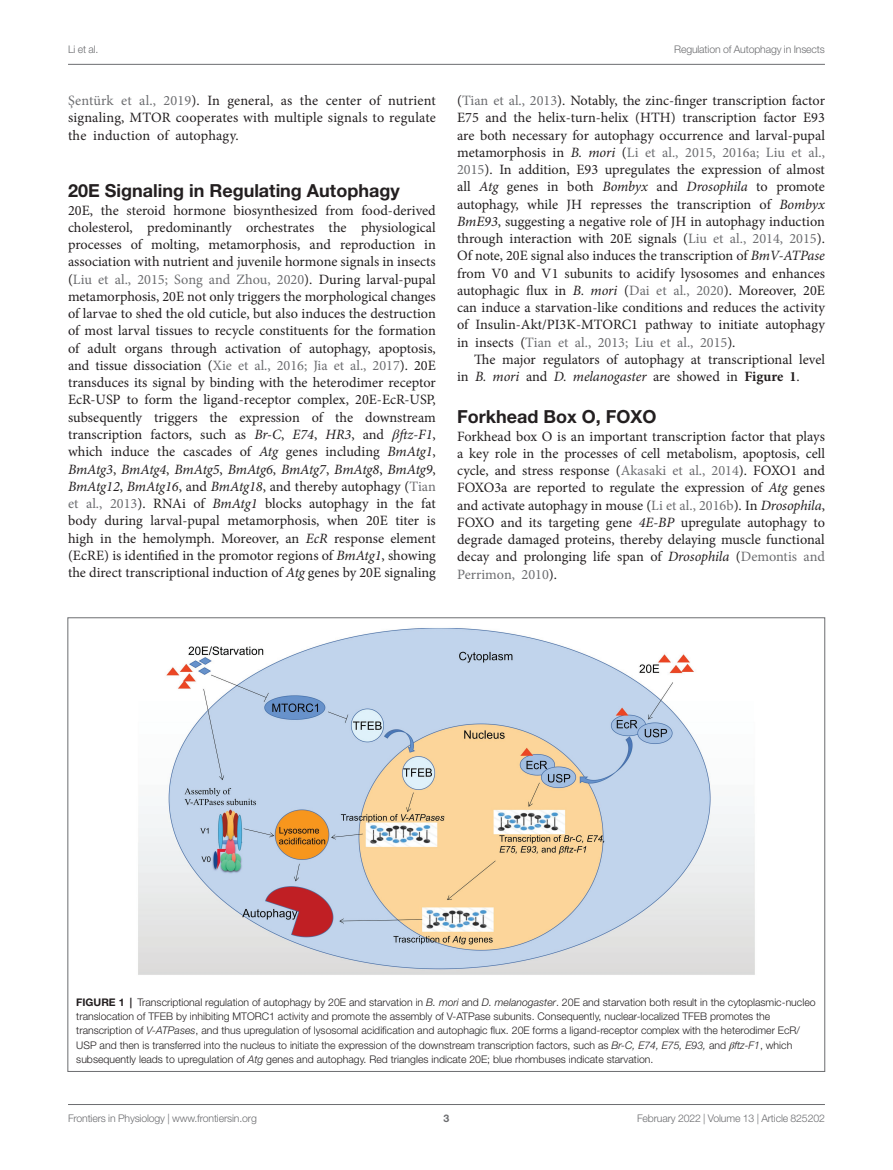
<style>
.page{position:relative;width:893px;height:1170px;background:#fff}
.page>*{position:absolute;margin:0;border:0;box-sizing:border-box;transform-origin:0 0}
.HEAD_2{font:700 18px "Helvetica Neue LT Std";color:#231f20}
.TEXT_FLUSH{font:14.25px/17.2px "Minion Pro";color:#231f20;text-align:justify}
.TEXT{font:14.25px/17.2px "Minion Pro";color:#231f20;text-align:justify}
.FIG_LEG{font:300 10.5px/14.2px "Helvetica Neue LT Std";color:#231f20}
.t1{font:300 10.5px "Helvetica Neue LT Std";letter-spacing:-.015em;color:#6c6d70}
.t2{font:700 10.5px "Helvetica Neue LT Std";color:#6c6d70}
.s1{color:#6c6d70}
.s2{font-style:italic}
.s3{font-family:"STIX General";font-style:italic}
.s4{font-weight:700}
.s5{font-family:"STIX General";font-weight:400;font-style:italic}
</style>
<div class="page">
<hr style="left:68px;top:64px;width:757px;height:1px;background:#6c6d70">
<hr style="left:68px;top:1104px;width:757px;height:1px;background:#6c6d70">
<img style="left:138px;top:628px;width:617px;height:347px">
<p class="t1" style="left:68px;top:42px;width:32px">Li et al.</p>
<p class="t1" style="left:674px;top:42px;width:152px">Regulation of Autophagy in Insects</p>
<p class="TEXT" style="left:68px;top:92px;width:369px"><span class="s1">Şentürk et al., 2019</span>). In general, as the center of nutrient signaling, MTOR cooperates with multiple signals to regulate the induction of autophagy.</p>
<p class="HEAD_2" style="left:68px;top:180px;width:333px">20E Signaling in Regulating Autophagy</p>
<p class="TEXT_FLUSH" style="left:68px;top:201px;width:369px">20E, the steroid hormone biosynthesized from food-derived cholesterol, predominantly orchestrates the physiological processes of molting, metamorphosis, and reproduction in association with nutrient and juvenile hormone signals in insects (<span class="s1">Liu et al., 2015; Song and Zhou, 2020</span>). During larval-pupal metamorphosis, 20E not only triggers the morphological changes of larvae to shed the old cuticle, but also induces the destruction of most larval tissues to recycle constituents for the formation of adult organs through activation of autophagy, apoptosis, and tissue dissociation (<span class="s1">Xie et al., 2016; Jia et al., 2017</span>). 20E transduces its signal by binding with the heterodimer receptor EcR-USP to form the ligand-receptor complex, 20E-EcR-USP, subsequently triggers the expression of the downstream transcription factors, such as <span class="s2">Br-C</span>, <span class="s2">E74</span>, <span class="s2">HR3</span>, and <span class="s3">β</span><span class="s2">ftz-F1</span>, which induce the cascades of <span class="s2">Atg</span> genes including <span class="s2">BmAtg1</span>, <span class="s2">BmAtg3</span>, <span class="s2">BmAtg4</span>, <span class="s2">BmAtg5</span>, <span class="s2">BmAtg6</span>, <span class="s2">BmAtg7</span>, <span class="s2">BmAtg8</span>, <span class="s2">BmAtg9</span>, <span class="s2">BmAtg12</span>, <span class="s2">BmAtg16</span>, and <span class="s2">BmAtg18</span>, and thereby autophagy (<span class="s1">Tian et al., 2013</span>). RNAi of <span class="s2">BmAtg1</span> blocks autophagy in the fat body during larval-pupal metamorphosis, when 20E titer is high in the hemolymph. Moreover, an <span class="s2">EcR</span> response element (EcRE) is identified in the promotor regions of <span class="s2">BmAtg1</span>, showing the direct transcriptional induction of <span class="s2">Atg</span> genes by 20E signaling</p>
<p class="TEXT_FLUSH" style="left:457px;top:92px;width:369px">(<span class="s1">Tian et al., 2013</span>). Notably, the zinc-finger transcription factor E75 and the helix-turn-helix (HTH) transcription factor E93 are both necessary for autophagy occurrence and larval-pupal metamorphosis in <span class="s2">B. mori</span> (<span class="s1">Li et al., 2015, 2016a; Liu et al., 2015</span>). In addition, E93 upregulates the expression of almost all <span class="s2">Atg</span> genes in both <span class="s2">Bombyx</span> and <span class="s2">Drosophila</span> to promote autophagy, while JH represses the transcription of <span class="s2">Bombyx BmE93</span>, suggesting a negative role of JH in autophagy induction through interaction with 20E signals (<span class="s1">Liu et al., 2014, 2015</span>).<br>Of note, 20E signal also induces the transcription of <span class="s2">BmV-ATPase </span>from V0 and V1 subunits to acidify lysosomes and enhances autophagic flux in <span class="s2">B. mori</span> (<span class="s1">Dai et al., 2020</span>). Moreover, 20E can induce a starvation-like conditions and reduces the activity of Insulin-Akt/PI3K-MTORC1 pathway to initiate autophagy in insects (<span class="s1">Tian et al., 2013; Liu et al., 2015</span>).</p>
<p class="TEXT" style="left:457px;top:351px;width:369px;text-indent:17px">The major regulators of autophagy at transcriptional level in <span class="s2">B. mori</span> and <span class="s2">D. melanogaster</span> are showed in <span class="s4">Figure 1</span>.</p>
<p class="HEAD_2" style="left:457px;top:405px;width:201px">Forkhead Box O, FOXO</p>
<p class="TEXT_FLUSH" style="left:457px;top:427px;width:369px">Forkhead box O is an important transcription factor that plays a key role in the processes of cell metabolism, apoptosis, cell cycle, and stress response (<span class="s1">Akasaki et al., 2014</span>). FOXO1 and FOXO3a are reported to regulate the expression of <span class="s2">Atg</span> genes and activate autophagy in mouse (<span class="s1">Li et al., 2016b</span>). In <span class="s2">Drosophila</span>, FOXO and its targeting gene <span class="s2">4E-BP</span> upregulate autophagy to degrade damaged proteins, thereby delaying muscle functional decay and prolonging life span of <span class="s2">Drosophila</span> (<span class="s1">Demontis and Perrimon, 2010</span>).</p>
<p class="FIG_LEG" style="left:76px;top:994px;width:741px"><span class="s4">FIGURE 1 |</span> Transcriptional regulation of autophagy by 20E and starvation in <span class="s2">B. mori</span> and <span class="s2">D. melanogaster</span>. 20E and starvation both result in the cytoplasmic-nucleo translocation of TFEB by inhibiting MTORC1 activity and promote the assembly of V-ATPase subunits. Consequently, nuclear-localized TFEB promotes the transcription of <span class="s2">V-ATPases</span>, and thus upregulation of lysosomal acidification and autophagic flux. 20E forms a ligand-receptor complex with the heterodimer EcR/ USP and then is transferred into the nucleus to initiate the expression of the downstream transcription factors, such as <span class="s2">Br-C, E74, E75, E93,</span> and <span class="s5">β</span><span class="s2">ftz-F1</span>, which subsequently leads to upregulation of <span class="s2">Atg</span> genes and autophagy. Red triangles indicate 20E; blue rhombuses indicate starvation.</p>
<p class="t1" style="left:68px;top:1111px;width:190px">Frontiers in Physiology | www.frontiersin.org</p>
<p class="t2" style="left:444px;top:1111px;width:7px">3</p>
<p class="t1" style="left:637px;top:1111px;width:189px">February 2022 | Volume 13 | Article 825202</p>
</div>
